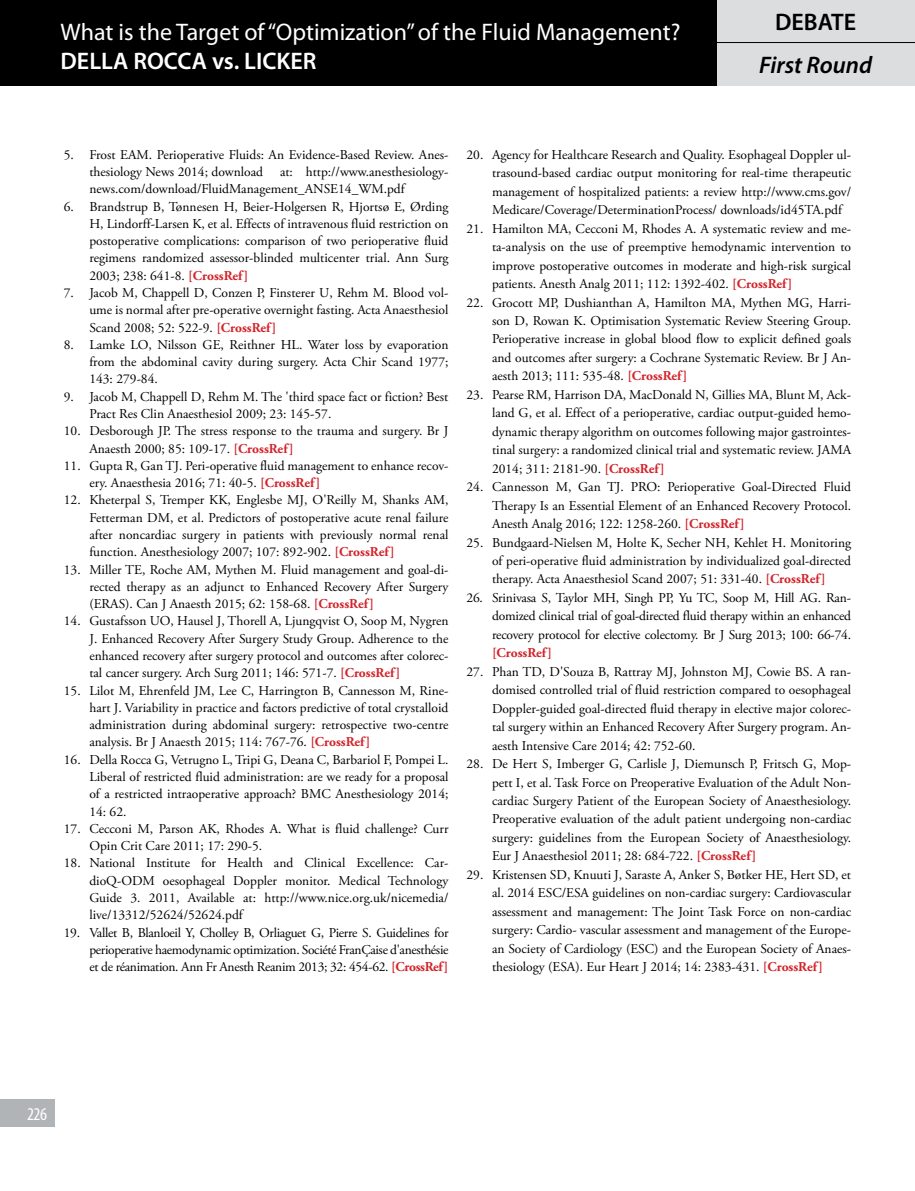
<style>
.page{position:relative;width:915px;height:1191px;background:#fff}
.page>*{position:absolute;margin:0;border:0;box-sizing:border-box;transform-origin:0 0}
.t1{font:24px "Myriad Pro";color:#fff}
.t2{font:600 24px "Myriad Pro";color:#fff}
.t3{font:italic 600 24px "Myriad Pro";color:#000}
.t4{font:600 24px "Myriad Pro";color:#000}
.t5{font:condensed 18px "Myriad Pro";color:#fff}
.t6{font:13.5px/18.5px "Adobe Garamond Pro";color:#000;text-align:justify}
.t7{font:700 13.5px "Adobe Garamond Pro";color:#d2232a}
.s1{font-weight:700;color:#d2232a}
</style>
<div class="page">
<div style="left:716px;top:0;width:198px;height:85px;background:#dcddde"></div>
<div style="left:0;top:0;width:716px;height:85px;background:#000"></div>
<hr style="left:707px;top:42px;width:207px;height:1px;background:#000">
<div style="left:0;top:1099px;width:55px;height:28px;background:#b1b4b6"></div>
<h1 class="t4" style="left:774px;top:7px;width:82px">DEBATE</h1>
<h1 class="t1" style="left:61px;top:17px;width:621px">What is the Target of “Optimization” of the Fluid Management?</h1>
<h1 class="t2" style="left:61px;top:45px;width:257px">DELLA ROCCA vs. LICKER</h1>
<h1 class="t3" style="left:758px;top:50px;width:115px">First Round</h1>
<p class="t6" style="left:89px;top:146px;width:360px;line-height:17.2px;text-indent:-26px">5. Frost EAM. Perioperative Fluids: An Evidence-Based Review. Anes&shy;thesiology News 2014; download</p>
<p class="t6" style="left:89px;top:163px;width:360px;line-height:17.2px;text-indent:190px">at: http://www.anesthesiology&shy;news.com/download/FluidManagement_ANSE14_WM.pdf</p>
<p class="t6" style="left:89px;top:198px;width:360px;line-height:17.2px;text-indent:-26px">6. Brandstrup B, Tønnesen H, Beier-Holgersen R, Hjortsø E, Ørding H, Lindorff-Larsen K, et al. Effects of intravenous fluid restriction on postoperative complications: comparison of two perioperative fluid regimens randomized assessor-blinded multicenter trial. Ann Surg 2003; 238: 641-8. <span class="s1">[CrossRef]</span></p>
<p class="t6" style="left:89px;top:284px;width:360px;line-height:17.2px;text-indent:-26px">7. Jacob M, Chappell D, Conzen P, Finsterer U, Rehm M. Blood vol&shy;ume is normal after pre-operative overnight fasting. Acta Anaesthesiol Scand 2008; 52: 522-9. <span class="s1">[CrossRef]</span></p>
<p class="t6" style="left:89px;top:336px;width:360px;line-height:17.2px;text-indent:-26px">8. Lamke LO, Nilsson GE, Reithner HL. Water loss by evaporation from the abdominal cavity during surgery. Acta Chir Scand 1977; 143: 279-84.</p>
<p class="t6" style="left:89px;top:388px;width:360px;line-height:17.2px;text-indent:-26px">9. Jacob M, Chappell D, Rehm M. The 'third space fact or fiction? Best<br>Pract Res Clin Anaesthesiol 2009; 23: 145-57.</p>
<p class="t6" style="left:89px;top:423px;width:360px;line-height:17.2px;text-indent:-26px">10. Desborough JP. The stress response to the trauma and surgery. Br J<br>Anaesth 2000; 85: 109-17. <span class="s1">[CrossRef]</span></p>
<p class="t6" style="left:89px;top:457px;width:360px;line-height:17.2px;text-indent:-26px">11. Gupta R, Gan TJ. Peri-operative fluid management to enhance recov&shy;ery. Anaesthesia 2016; 71: 40-5. <span class="s1">[CrossRef]</span></p>
<p class="t6" style="left:89px;top:492px;width:360px;line-height:17.2px;text-indent:-26px">12. Kheterpal S, Tremper KK, Englesbe MJ, O'Reilly M, Shanks AM, Fetterman DM, et al. Predictors of postoperative acute renal failure after noncardiac surgery in patients with previously normal renal function. Anesthesiology 2007; 107: 892-902. <span class="s1">[CrossRef]</span></p>
<p class="t6" style="left:89px;top:561px;width:360px;line-height:17.2px;text-indent:-26px">13. Miller TE, Roche AM, Mythen M. Fluid management and goal-di&shy;rected therapy as an adjunct to Enhanced Recovery After Surgery (ERAS). Can J Anaesth 2015; 62: 158-68. <span class="s1">[CrossRef]</span></p>
<p class="t6" style="left:89px;top:613px;width:360px;line-height:17.2px;text-indent:-26px">14. Gustafsson UO, Hausel J, Thorell A, Ljungqvist O, Soop M, Nygren J. Enhanced Recovery After Surgery Study Group. Adherence to the enhanced recovery after surgery protocol and outcomes after colorec&shy;tal cancer surgery. Arch Surg 2011; 146: 571-7. <span class="s1">[CrossRef]</span></p>
<p class="t6" style="left:89px;top:682px;width:360px;line-height:17.2px;text-indent:-26px">15. Lilot M, Ehrenfeld JM, Lee C, Harrington B, Cannesson M, Rine&shy;hart J. Variability in practice and factors predictive of total crystalloid administration during abdominal surgery: retrospective two-centre analysis. Br J Anaesth 2015; 114: 767-76. <span class="s1">[CrossRef]</span></p>
<p class="t6" style="left:89px;top:751px;width:360px;line-height:17.2px;text-indent:-26px">16. Della Rocca G, Vetrugno L, Tripi G, Deana C, Barbariol F, Pompei L.<br>Liberal of restricted fluid administration: are we ready for a proposal of a restricted intraoperative approach? BMC Anesthesiology 2014; 14: 62.</p>
<p class="t6" style="left:89px;top:820px;width:360px;line-height:17.2px;text-indent:-26px">17. Cecconi M, Parson AK, Rhodes A. What is fluid challenge? Curr<br>Opin Crit Care 2011; 17: 290-5.</p>
<p class="t6" style="left:89px;top:855px;width:360px;line-height:17.2px;text-indent:-26px">18. National Institute for Health and Clinical Excellence: Car&shy;dioQ-ODM oesophageal Doppler monitor. Medical Technology Guide 3. 2011, Available at: http://www.nice.org.uk/nicemedia/ live/13312/52624/52624.pdf</p>
<p class="t6" style="left:89px;top:924px;width:360px;line-height:17.2px;text-indent:-26px">19. Vallet B, Blanloeil Y, Cholley B, Orliaguet G, Pierre S. Guidelines for perioperative haemodynamic optimization. Société FranÇaise d'anesthésie et de réanimation. Ann Fr Anesth Reanim 2013; 32: 454-62. <span class="s1">[CrossRef]</span></p>
<p class="t6" style="left:492px;top:146px;width:360px;text-indent:-26px">20. Agency for Healthcare Research and Quality. Esophageal Doppler ul&shy;trasound-based cardiac output monitoring for real-time therapeutic management of hospitalized patients: a review http://www.cms.gov/ Medicare/Coverage/DeterminationProcess/ downloads/id45TA.pdf</p>
<p class="t6" style="left:492px;top:220px;width:360px;text-indent:-26px">21. Hamilton MA, Cecconi M, Rhodes A. A systematic review and me&shy;ta-analysis on the use of preemptive hemodynamic intervention to improve postoperative outcomes in moderate and high-risk surgical patients. Anesth Analg 2011; 112: 1392-402. <span class="s1">[CrossRef]</span></p>
<p class="t6" style="left:492px;top:293px;width:360px;text-indent:-26px">22. Grocott MP, Dushianthan A, Hamilton MA, Mythen MG, Harri&shy;son D, Rowan K. Optimisation Systematic Review Steering Group.<br>Perioperative increase in global blood flow to explicit defined goals and outcomes after surgery: a Cochrane Systematic Review. Br J An&shy;aesth 2013; 111: 535-48. <span class="s1">[CrossRef]</span></p>
<p class="t6" style="left:492px;top:386px;width:360px;text-indent:-26px">23. Pearse RM, Harrison DA, MacDonald N, Gillies MA, Blunt M, Ack&shy;land G, et al. Effect of a perioperative, cardiac output-guided hemo&shy;dynamic therapy algorithm on outcomes following major gastrointes&shy;tinal surgery: a randomized clinical trial and systematic review. JAMA 2014; 311: 2181-90. <span class="s1">[CrossRef]</span></p>
<p class="t6" style="left:492px;top:478px;width:360px;text-indent:-26px">24. Cannesson M, Gan TJ. PRO: Perioperative Goal-Directed Fluid Therapy Is an Essential Element of an Enhanced Recovery Protocol.<br>Anesth Analg 2016; 122: 1258-260. <span class="s1">[CrossRef]</span></p>
<p class="t6" style="left:492px;top:533px;width:360px;text-indent:-26px">25. Bundgaard-Nielsen M, Holte K, Secher NH, Kehlet H. Monitoring of peri-operative fluid administration by individualized goal-directed therapy. Acta Anaesthesiol Scand 2007; 51: 331-40. <span class="s1">[CrossRef]</span></p>
<p class="t6" style="left:492px;top:589px;width:360px;text-indent:-26px">26. Srinivasa S, Taylor MH, Singh PP, Yu TC, Soop M, Hill AG. Ran&shy;domized clinical trial of goal-directed fluid therapy within an enhanced recovery protocol for elective colectomy. Br J Surg 2013; 100: 66-74.</p>
<p class="t7" style="left:492px;top:645px;width:62px">[CrossRef]</p>
<p class="t6" style="left:492px;top:662px;width:360px;text-indent:-26px">27. Phan TD, D'Souza B, Rattray MJ, Johnston MJ, Cowie BS. A ran&shy;domised controlled trial of fluid restriction compared to oesophageal Doppler-guided goal-directed fluid therapy in elective major colorec&shy;tal surgery within an Enhanced Recovery After Surgery program. An&shy;aesth Intensive Care 2014; 42: 752-60.</p>
<p class="t6" style="left:492px;top:755px;width:360px;text-indent:-26px">28. De Hert S, Imberger G, Carlisle J, Diemunsch P, Fritsch G, Mop&shy;pett I, et al. Task Force on Preoperative Evaluation of the Adult Non&shy;cardiac Surgery Patient of the European Society of Anaesthesiology.<br>Preoperative evaluation of the adult patient undergoing non-cardiac surgery: guidelines from the European Society of Anaesthesiology.<br>Eur J Anaesthesiol 2011; 28: 684-722. <span class="s1">[CrossRef]</span></p>
<p class="t6" style="left:492px;top:865px;width:360px;text-indent:-26px">29. Kristensen SD, Knuuti J, Saraste A, Anker S, Bøtker HE, Hert SD, et al. 2014 ESC/ESA guidelines on non-cardiac surgery: Cardiovascular assessment and management: The Joint Task Force on non-cardiac surgery: Cardio- vascular assessment and management of the Europe&shy;an Society of Cardiology (ESC) and the European Society of Anaes&shy;thesiology (ESA). Eur Heart J 2014; 14: 2383-431. <span class="s1">[CrossRef]</span></p>
<h2 class="t5" style="left:27px;top:1103px;width:21px">226</h2>
</div>
